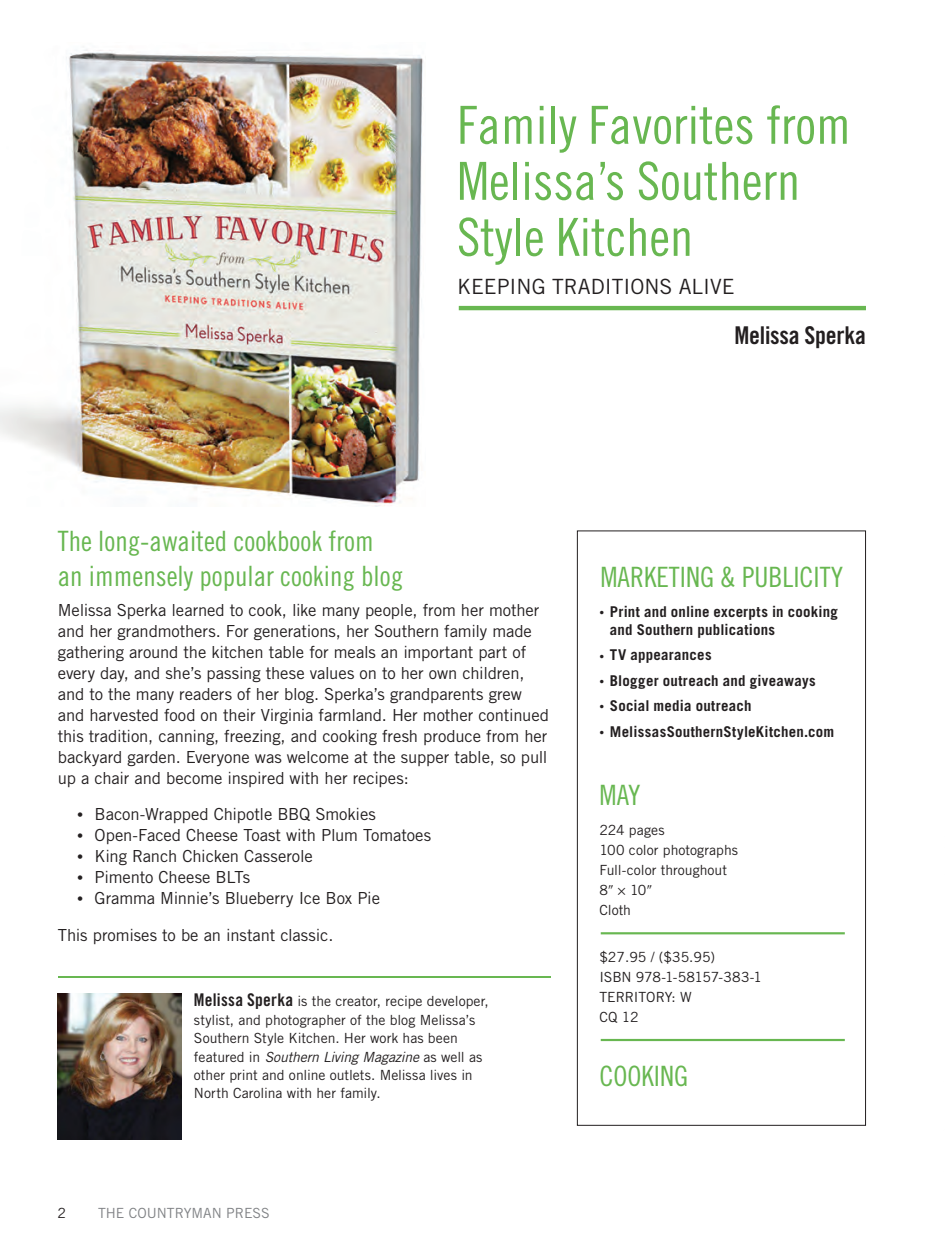
<style>
.page{position:relative;width:945px;height:1260px;background:#fff}
.page>*{position:absolute;margin:0;border:0;box-sizing:border-box;transform-origin:0 0}
.t1{font:52.5px/56px "Trade Gothic LT Std Cn 18";color:#68b751}
.t2{font:28px/35px "Trade Gothic LT Std Cn 18";color:#68b751}
.t3{font:24.5px "Trade Gothic LT Std Bd Cn 20";letter-spacing:-.01em;color:#231f20}
.t4{font:21px "Trade Gothic LT Std";color:#231f20}
.t5{font:16.62px/21px "Trade Gothic LT Std";letter-spacing:-.005em;color:#231f20}
.t6{font:700 14.88px/18.4px "Trade Gothic LT Std";letter-spacing:.015em;color:#231f20}
.t7{font:14px/20.1px "Trade Gothic LT Std";color:#231f20}
.t8{font:14px "Trade Gothic LT Std";color:#808285}
.s1{font-size:12.25px}
.s2{font-family:"Trade Gothic LT Std Bd Cn 20";font-size:17.5px}
.s3{font-style:italic}
.s4{font-size:9.62px}
</style>
<div class="page">
<div style="left:577px;top:530px;width:289px;height:595px;border:1px solid #231f20"></div>
<hr style="left:459px;top:306px;width:407px;height:4px;background:#68b751">
<hr style="left:600px;top:932px;width:244px;height:2px;background:#68b751">
<hr style="left:600px;top:1039px;width:244px;height:2px;background:#68b751">
<hr style="left:58px;top:976px;width:492px;height:2px;background:#68b751">
<img style="left:58px;top:993px;width:124px;height:146px">
<img style="left:0;top:49px;width:423px;height:458px">
<h1 class="t1" style="left:457px;top:96px;width:395px">Family Favorites from<br>Melissa’s Southern<br>Style Kitchen</h1>
<p class="t4" style="left:457px;top:274px;width:279px">KEEPING TRADITIONS ALIVE</p>
<h3 class="t3" style="left:734px;top:320px;width:133px">Melissa Sperka</h3>
<h2 class="t2" style="left:58px;top:523px;width:347px">The long-awaited cookbook from an immensely popular cooking blog</h2>
<p class="t5" style="left:58px;top:599px;width:492px">Melissa Sperka learned to cook, like many people, from her mother and her grandmothers. For generations, her Southern family made gathering around the kitchen table for meals an important part of every day, and she’s passing these values on to her own children, and to the many readers of her blog. Sperka’s grandparents grew and harvested food on their Virginia farmland. Her mother continued this tradition, canning, freezing, and cooking fresh produce from her backyard garden. Everyone was welcome at the supper table, so pull up a chair and become inspired with her recipes:</p>
<p class="t5" style="left:77px;top:804px;width:300px"><span class="s1">•</span> Bacon-Wrapped Chipotle BBQ Smokies</p>
<p class="t5" style="left:77px;top:825px;width:356px"><span class="s1">•</span> Open-Faced Cheese Toast with Plum Tomatoes</p>
<p class="t5" style="left:77px;top:846px;width:237px"><span class="s1">•</span> King Ranch Chicken Casserole</p>
<p class="t5" style="left:77px;top:867px;width:174px"><span class="s1">•</span> Pimento Cheese BLTs</p>
<p class="t5" style="left:77px;top:888px;width:304px"><span class="s1">•</span> Gramma Minnie’s Blueberry Ice Box Pie</p>
<p class="t5" style="left:58px;top:924px;width:277px">This promises to be an instant classic.</p>
<p class="t7" style="left:194px;top:992px;width:296px;line-height:18.4px"><span class="s2">Melissa Sperka</span> is the creator, recipe developer, stylist, and photographer of the blog Melissa’s Southern Style Kitchen. Her work has been featured in <span class="s3">Southern Living Magazine</span> as well as other print and online outlets. Melissa lives in North Carolina with her family.</p>
<p class="t7" style="left:58px;top:1202px;width:10px">2</p>
<p class="t8" style="left:98px;top:1204px;width:173px">THE COUNTRYMAN PRESS</p>
<h2 class="t2" style="left:600px;top:559px;width:244px">MARKETING &amp; PUBLICITY</h2>
<p class="t6" style="left:610px;top:602px;width:229px;text-indent:-10px"><span class="s4">•</span> Print and online excerpts in cooking and Southern publications</p>
<p class="t6" style="left:599px;top:646px;width:114px"><span class="s4">•</span> TV appearances</p>
<p class="t6" style="left:599px;top:671px;width:218px"><span class="s4">•</span> Blogger outreach and giveaways</p>
<p class="t6" style="left:599px;top:696px;width:154px"><span class="s4">•</span> Social media outreach</p>
<p class="t6" style="left:599px;top:722px;width:236px"><span class="s4">•</span> MelissasSouthernStyleKitchen.com</p>
<h2 class="t2" style="left:599px;top:777px;width:43px">MAY</h2>
<p class="t7" style="left:599px;top:819px;width:140px">224 pages<br>100 color photographs<br>Full-color throughout<br>8 × 10<br>Cloth</p>
<p class="t7" style="left:599px;top:946px;width:164px">$27.95 / ($35.95)<br>ISBN 978-1-58157-383-1<br>TERRITORY: W<br>CQ 12</p>
<h2 class="t2" style="left:599px;top:1058px;width:90px">COOKING</h2>
</div>
